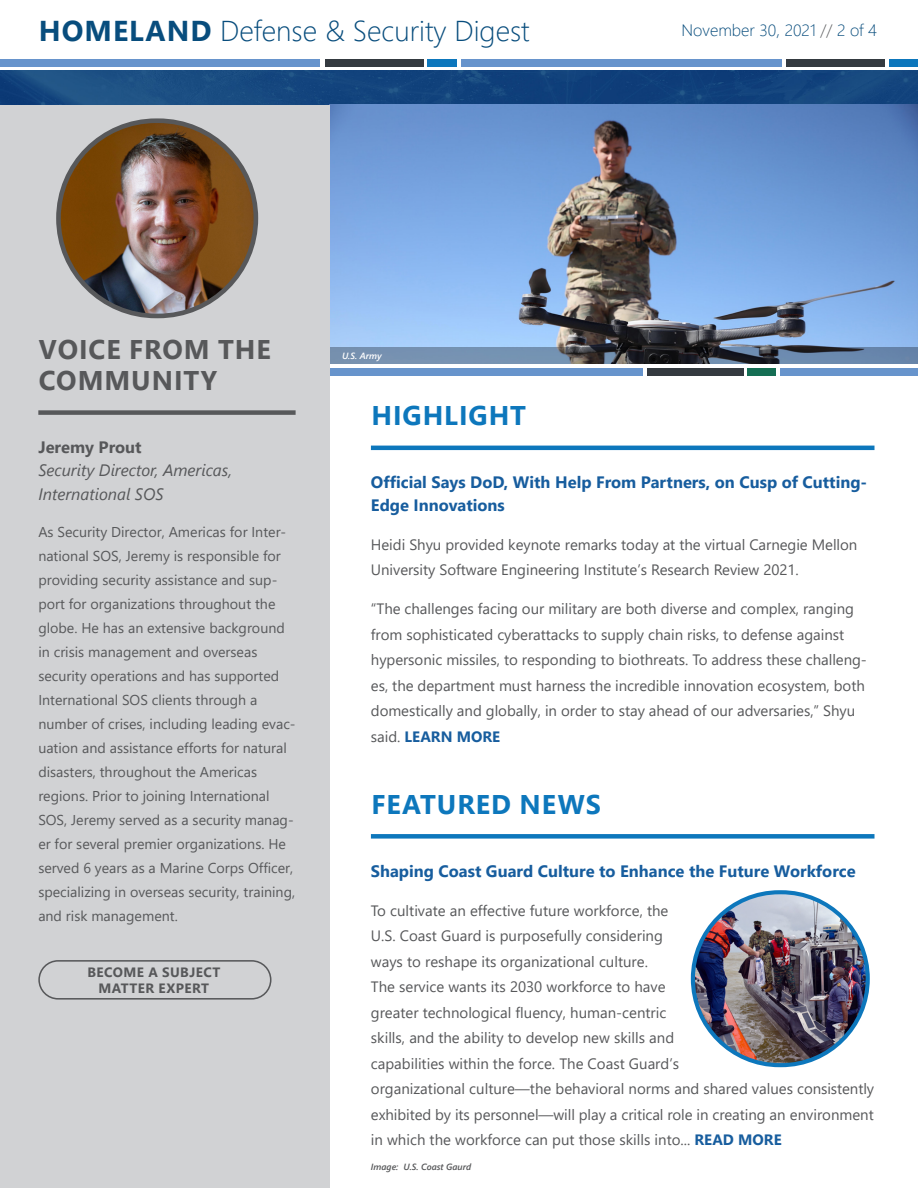
<style>
.page{position:relative;width:918px;height:1188px;background:#fff}
.page>*{position:absolute;margin:0;border:0;box-sizing:border-box;transform-origin:0 0}
.t1{font:300 28.65px "Segoe UI";color:#084d7d}
.Heading_1_-_Green{font:700 27px "Segoe UI";letter-spacing:.035em;color:#0d77bc}
.Heading_1_-_Gray{font:700 27px/31.5px "Segoe UI";letter-spacing:.035em;color:#57585a}
.Heading_2_-_Green{font:700 16.5px/22.5px "Segoe UI";color:#175d9e}
.Heading_2_-_Grey{font:italic 16.5px/22.5px "Segoe UI";color:#57585a}
.t2{font:300 16.5px "Segoe UI";color:#084d7d}
.Copy{font:15px/25.5px "Segoe UI";letter-spacing:-.005em;color:#57585a}
.Copy-2{font:14.25px/24px "Segoe UI";color:#57585a}
.Grey_Button_Text{font:700 13.5px/16.2px "Segoe UI";letter-spacing:.035em;color:#57585a;text-align:center}
.Image_Source_-_Grey{font:italic 600 9px "Segoe UI";color:#57585a}
.Image_Source{font:italic 600 9px "Segoe UI";color:#fff}
.s1{font-weight:700}
.s2{color:#57585a}
.s3{font-weight:700;font-style:normal}
.s4{font-weight:700;color:#175d9e}
</style>
<div class="page">
<img style="left:1px;top:71px;width:917px;height:34px">
<img style="left:330px;top:105px;width:588px;height:242px">
<div style="left:330px;top:369px;width:313px;height:7px;background:#6794cc"></div>
<div style="left:647px;top:369px;width:97px;height:7px;background:#343a40"></div>
<div style="left:748px;top:369px;width:28px;height:7px;background:#156e54"></div>
<div style="left:780px;top:369px;width:138px;height:7px;background:#6794cc"></div>
<svg style="left:330px;top:347px;width:588px;height:17px;background:#586a81"></svg>
<div style="left:0;top:105px;width:330px;height:1083px;background:#d1d2d4"></div>
<hr style="left:371px;top:446px;width:504px;height:4px;background:#0d77bc">
<div style="left:371px;top:834px;width:504px;height:5px;background:#0d77bc"></div>
<img style="left:693px;top:892px;width:175px;height:173px;border-radius:86px">
<div style="left:691px;top:890px;width:179px;height:177px;border:4px solid #0d77bc;border-radius:86px"></div>
<div style="left:38px;top:410px;width:258px;height:5px;background:#57585a"></div>
<div style="left:38px;top:960px;width:234px;height:40px;border:2px solid #57585a;border-radius:19px"></div>
<img style="left:58px;top:121px;width:198px;height:195px;border-radius:98px">
<div style="left:56px;top:118px;width:202px;height:200px;border:5px solid #57585a;border-radius:98px"></div>
<div style="left:0;top:59px;width:320px;height:7px;background:#6794cc"></div>
<div style="left:325px;top:59px;width:99px;height:7px;background:#343a40"></div>
<div style="left:428px;top:59px;width:29px;height:7px;background:#0d77bc"></div>
<div style="left:461px;top:59px;width:321px;height:7px;background:#6794cc"></div>
<div style="left:786px;top:59px;width:99px;height:7px;background:#343a40"></div>
<div style="left:889px;top:59px;width:29px;height:7px;background:#0d77bc"></div>
<h1 class="t1" style="left:39px;top:4px;width:492px"><span class="s1">HOMELAND</span> Defense &amp; Security Digest</h1>
<p class="t2" style="left:682px;top:15px;width:197px">November 30, 2021 <span class="s2">//</span> 2 of 4</p>
<p class="Heading_1_-_Gray" style="left:39px;top:331px;width:234px">VOICE FROM THE<br>COMMUNITY</p>
<p class="Heading_2_-_Grey" style="left:38px;top:433px;width:195px"><span class="s3">Jeremy Prout<br></span>Security Director, Americas,</p>
<p class="Heading_2_-_Grey" style="left:38px;top:480px;width:127px">International SOS</p>
<p class="Copy-2" style="left:38px;top:519px;width:259px">As Security Director, Americas for Inter&shy;national SOS, Jeremy is responsible for providing security assistance and sup&shy;port for organizations throughout the globe. He has an extensive background in crisis management and overseas security operations and has supported International SOS clients through a number of crises, including leading evac&shy;uation and assistance efforts for natural disasters, throughout the Americas regions. Prior to joining International SOS, Jeremy served as a security manag&shy;er for several premier organizations. He served 6 years as a Marine Corps Officer, specializing in overseas security, training, and risk management.</p>
<p class="Grey_Button_Text" style="left:87px;top:963px;width:135px">BECOME A SUBJECT<br>MATTER EXPERT</p>
<p class="Image_Source" style="left:342px;top:347px;width:41px">U.S. Army</p>
<p class="Heading_1_-_Green" style="left:371px;top:390px;width:156px">HIGHLIGHT</p>
<p class="Heading_2_-_Green" style="left:371px;top:470px;width:498px">Official Says DoD, With Help From Partners, on Cusp of Cutting-<br>Edge Innovations</p>
<p class="Copy" style="left:371px;top:530px;width:488px">Heidi Shyu provided keynote remarks today at the virtual Carnegie Mellon<br>University Software Engineering Institute’s Research Review 2021.</p>
<p class="Copy" style="left:371px;top:595px;width:498px">“The challenges facing our military are both diverse and complex, ranging from sophisticated cyberattacks to supply chain risks, to defense against hypersonic missiles, to responding to biothreats. To address these challeng&shy;es, the department must harness the incredible innovation ecosystem, both domestically and globally, in order to stay ahead of our adversaries,” Shyu said. <span class="s4">LEARN MORE</span></p>
<p class="Heading_1_-_Green" style="left:371px;top:779px;width:231px">FEATURED NEWS</p>
<p class="Heading_2_-_Green" style="left:371px;top:858px;width:486px">Shaping Coast Guard Culture to Enhance the Future Workforce</p>
<p class="Copy" style="left:371px;top:896px;width:505px">To cultivate an effective future workforce, the<br>U.S. Coast Guard is purposefully considering<br>ways to reshape its organizational culture.<br>The service wants its 2030 workforce to have<br>greater technological fluency, human-centric<br>skills, and the ability to develop new skills and<br>capabilities within the force. The Coast Guard’s<br>organizational culture—the behavioral norms and shared values consistently exhibited by its personnel—will play a critical role in creating an environment in which the workforce can put those skills into... <span class="s4">READ MORE</span></p>
<p class="Image_Source_-_Grey" style="left:371px;top:1158px;width:102px">Image: U.S. Coast Gaurd</p>
</div>
